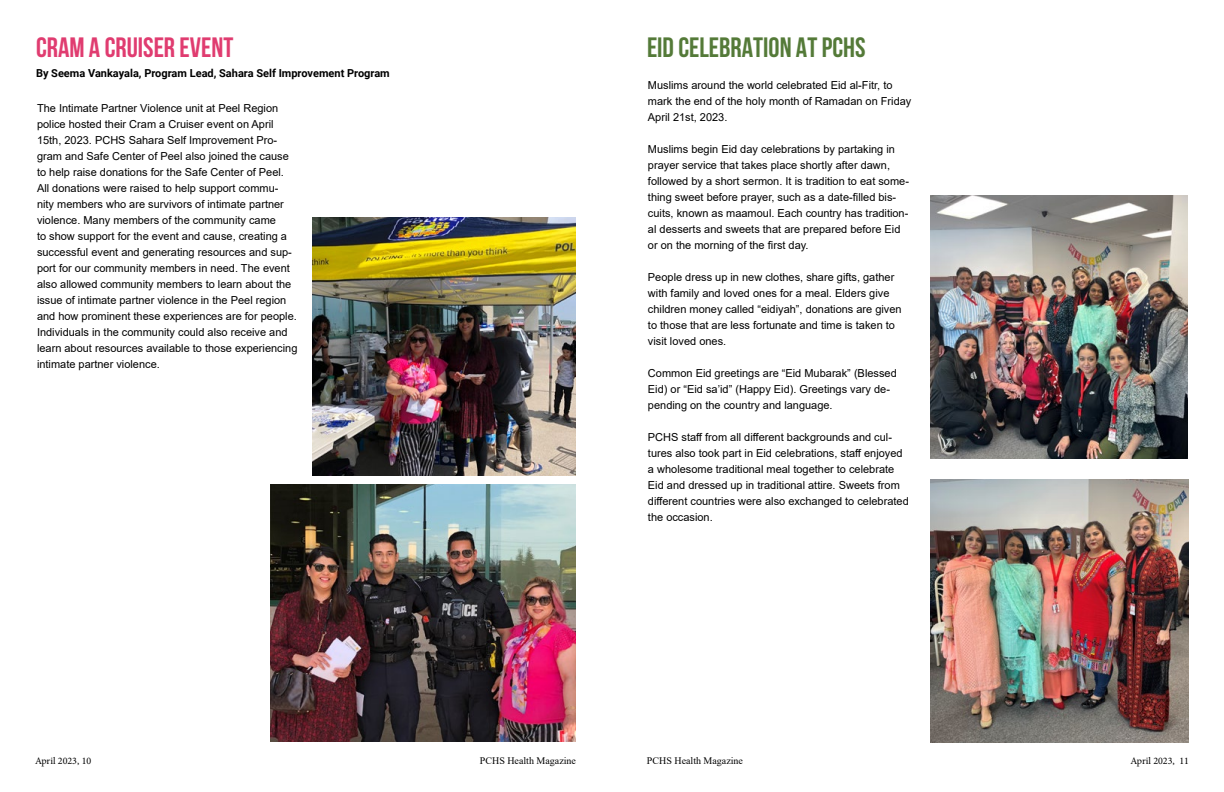
<style>
.page{position:relative;width:1224px;height:792px;background:#fff}
.page>*{position:absolute;margin:0;border:0;box-sizing:border-box;transform-origin:0 0}
.t1{font:700 28px "Bebas Neue";color:#547a38}
.t2{font:700 28px "Bebas Neue";color:#e03c70}
.t3{font:11px/16px "Arial";color:#000}
.t4{font:700 11px "Roboto";color:#000}
.t5{font:10px "Times New Roman";color:#000}
.t6{font:10px "Minion Pro";color:#000}
</style>
<div class="page">
<img style="left:271px;top:484px;width:305px;height:258px">
<img style="left:312px;top:217px;width:264px;height:258px">
<img style="left:930px;top:479px;width:258px;height:264px">
<img style="left:930px;top:196px;width:258px;height:263px">
<h1 class="t2" style="left:36px;top:32px;width:199px">CRAM A CRUISER EVENT</h1>
<p class="t4" style="left:36px;top:65px;width:355px">By Seema Vankayala, Program Lead, Sahara Self Improvement Program</p>
<p class="t3" style="left:37px;top:100px;width:262px">The Intimate Partner Violence unit at Peel Region police hosted their Cram a Cruiser event on April 15th, 2023. PCHS Sahara Self Improvement Pro&shy;gram and Safe Center of Peel also joined the cause to help raise donations for the Safe Center of Peel.<br>All donations were raised to help support commu&shy;nity members who are survivors of intimate partner violence. Many members of the community came<br>to show support for the event and cause, creating a successful event and generating resources and sup&shy;port for our community members in need. The event also allowed community members to learn about the issue of intimate partner violence in the Peel region and how prominent these experiences are for people.<br>Individuals in the community could also receive and learn about resources available to those experiencing intimate partner violence.</p>
<h1 class="t1" style="left:647px;top:32px;width:220px">EID CELEBRATION AT PCHS</h1>
<p class="t3" style="left:648px;top:77px;width:265px">Muslims around the world celebrated Eid al-Fitr, to mark the end of the holy month of Ramadan on Friday<br>April 21st, 2023.</p>
<p class="t3" style="left:648px;top:141px;width:263px">Muslims begin Eid day celebrations by partaking in prayer service that takes place shortly after dawn, followed by a short sermon. It is tradition to eat some&shy;thing sweet before prayer, such as a date-filled bis&shy;cuits, known as maamoul. Each country has tradition&shy;al desserts and sweets that are prepared before Eid or on the morning of the first day.</p>
<p class="t3" style="left:648px;top:269px;width:255px">People dress up in new clothes, share gifts, gather with family and loved ones for a meal. Elders give children money called “eidiyah”, donations are given to those that are less fortunate and time is taken to visit loved ones.</p>
<p class="t3" style="left:648px;top:365px;width:250px">Common Eid greetings are “Eid Mubarak” (Blessed<br>Eid) or “Eid sa’id” (Happy Eid). Greetings vary de&shy;pending on the country and language.</p>
<p class="t3" style="left:648px;top:429px;width:262px">PCHS staff from all different backgrounds and cul&shy;tures also took part in Eid celebrations, staff enjoyed a wholesome traditional meal together to celebrate Eid and dressed up in traditional attire. Sweets from different countries were also exchanged to celebrated the occasion.</p>
<p class="t6" style="left:35px;top:754px;width:58px">April 2023, 10</p>
<p class="t5" style="left:480px;top:753px;width:98px">PCHS Health Magazine</p>
<p class="t5" style="left:647px;top:753px;width:98px">PCHS Health Magazine</p>
<p class="t6" style="left:1130px;top:754px;width:60px">April 2023, 11</p>
</div>
